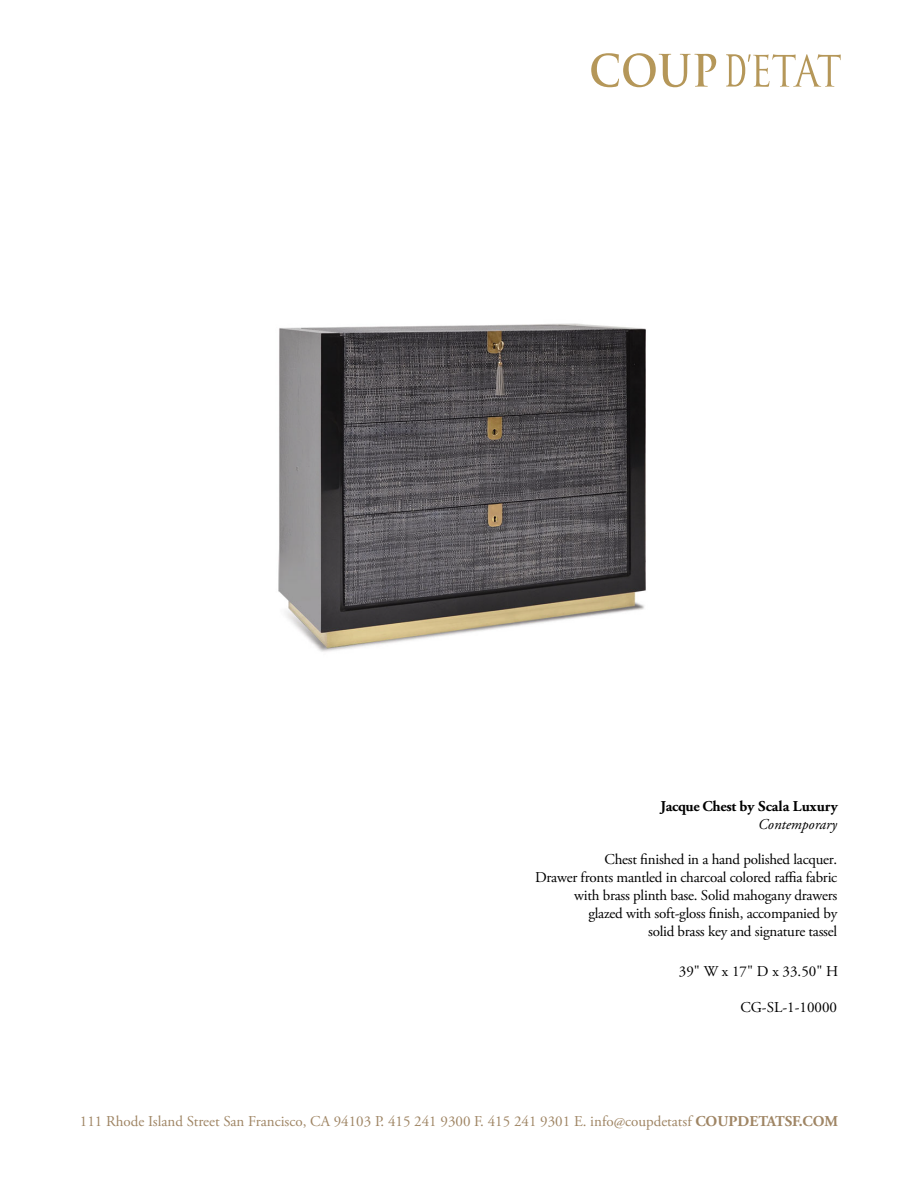
<style>
.page{position:relative;width:918px;height:1188px;background:#fff}
.page>*{position:absolute;margin:0;border:0;box-sizing:border-box;transform-origin:0 0}
.t1{font:15px/18px "Adobe Garamond Pro";letter-spacing:-.015em;color:#000;text-align:right}
.t2{font:15px "Adobe Garamond Pro";color:#9f8564}
.t3{font:700 15px "Adobe Garamond Pro";letter-spacing:-.005em;color:#000}
.t4{font:italic 15px "Adobe Garamond Pro";color:#000}
.s1{font-weight:700}
</style>
<div class="page">
<svg style="left:591px;top:53px;width:125px;height:34px"></svg>
<svg style="left:726px;top:54px;width:115px;height:33px"></svg>
<img style="left:278px;top:323px;width:368px;height:329px">
<p class="t3" style="left:660px;top:798px;width:179px">Jacque Chest by Scala Luxury</p>
<p class="t4" style="left:758px;top:816px;width:80px">Contemporary</p>
<p class="t1" style="left:535px;top:851px;width:304px">Chest finished in a hand polished lacquer.<br>Drawer fronts mantled in charcoal colored raffia fabric with brass plinth base. Solid mahogany drawers<br>glazed with soft-gloss finish, accompanied by<br>solid brass key and signature tassel</p>
<p class="t1" style="left:679px;top:963px;width:161px">39" W x 17" D x 33.50" H</p>
<p class="t1" style="left:740px;top:999px;width:98px">CG-SL-1-10000</p>
<p class="t2" style="left:80px;top:1112px;width:760px">111 Rhode Island Street San Francisco, CA 94103 P. 415 241 9300 F. 415 241 9301 E. info@coupdetatsf <span class="s1">COUPDETATSF.COM</span></p>
</div>
